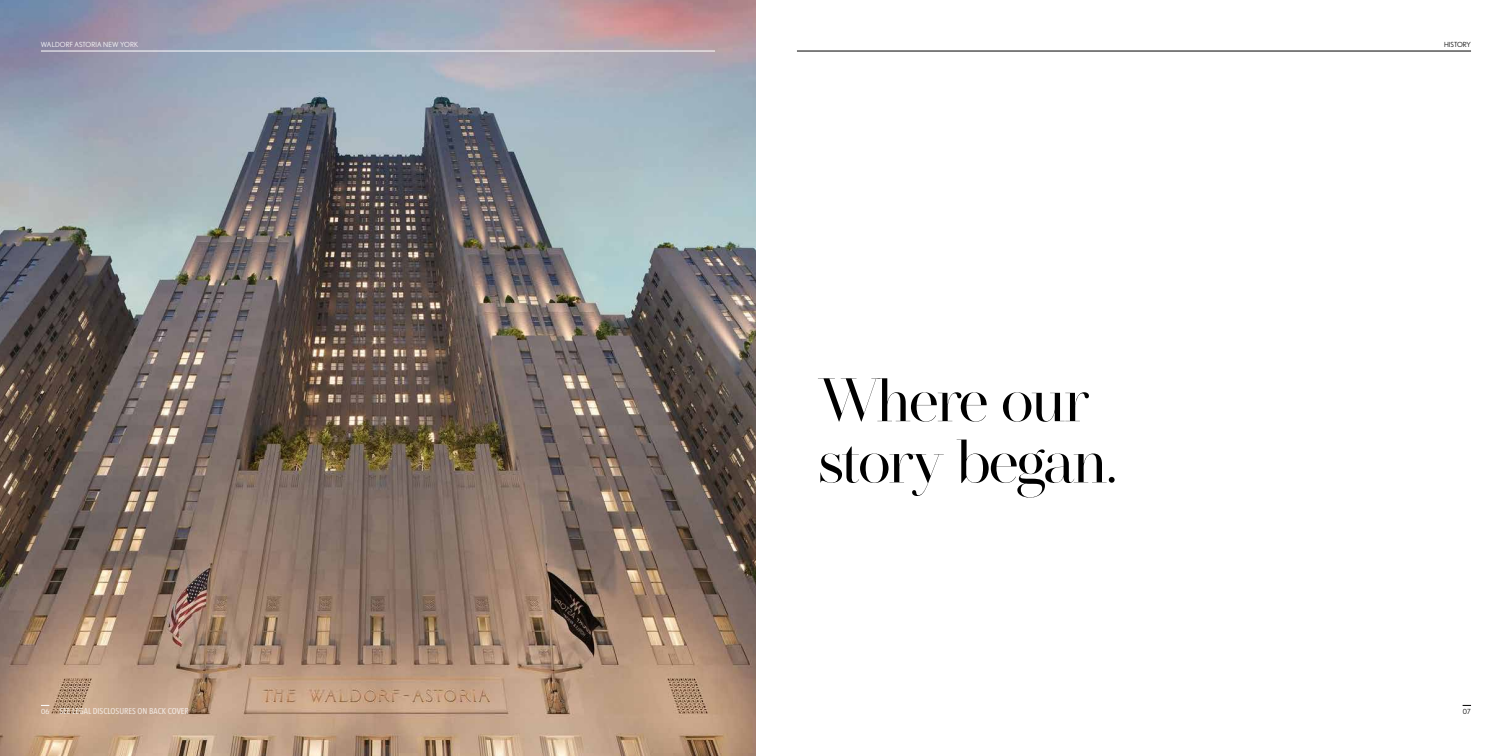
<style>
.page{position:relative;width:1512px;height:756px;background:#fff}
.page>*{position:absolute;margin:0;border:0;box-sizing:border-box;transform-origin:0 0}
.t1{font:61.25px/61.2px "MADESAONARA";letter-spacing:-.02em;color:#000}
.t2{font:500 8.66px "Avenir Next Condensed";color:#fff}
.t3{font:7px "Nobel";letter-spacing:.01em;color:#fff}
.t4{font:7px "Nobel";letter-spacing:-.005em;color:#000}
</style>
<div class="page">
<img style="left:0;top:0;width:756px;height:756px">
<hr style="left:797px;top:51px;width:674px;height:1px;background:#000">
<hr style="left:41px;top:51px;width:674px;height:1px;background:#fff">
<p class="t3" style="left:41px;top:40px;width:99px">WALDORF ASTORIA NEW YORK</p>
<h1 class="t1" style="left:819px;top:371px;width:300px">Where our story began.</h1>
<p class="t4" style="left:1444px;top:40px;width:28px">HISTORY</p>
<p class="t2" style="left:60px;top:706px;width:131px">SEE LEGAL DISCLOSURES ON BACK COVER</p>
<p class="t3" style="left:41px;top:707px;width:10px">06</p>
<p class="t4" style="left:1463px;top:707px;width:9px">07</p>
</div>
